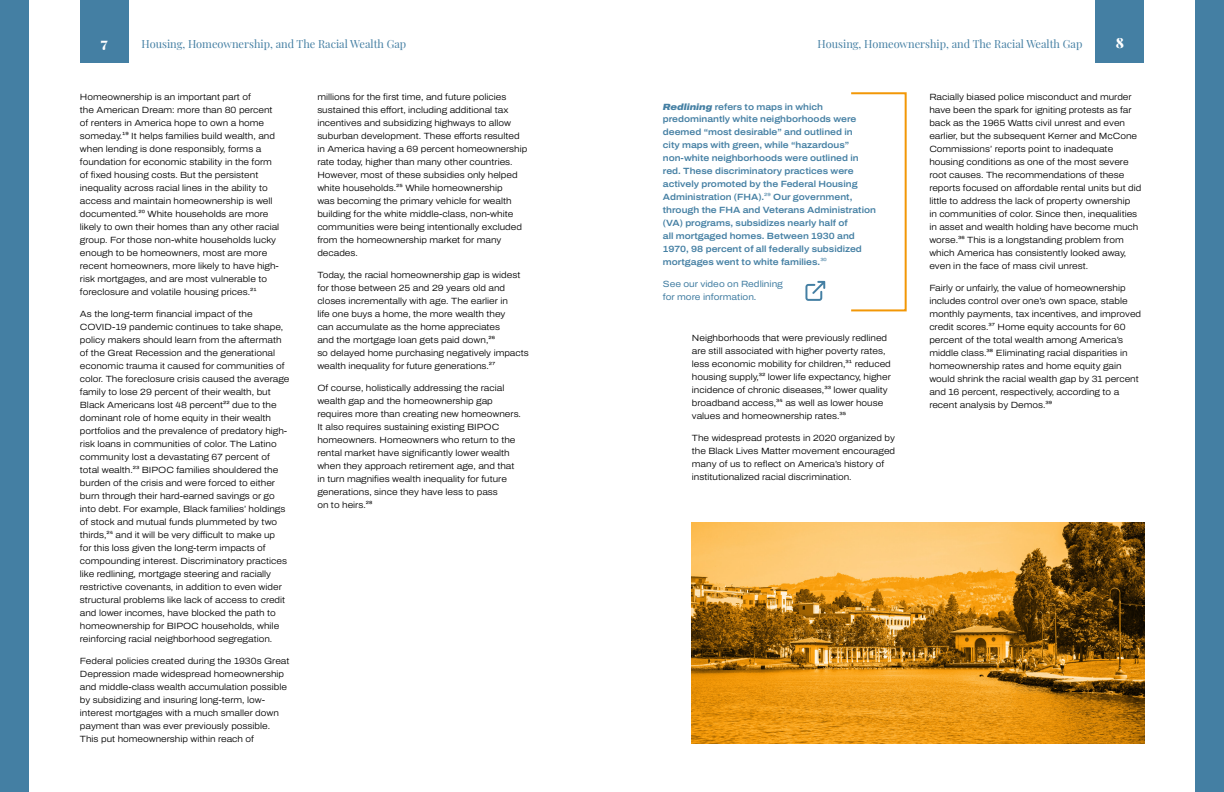
<style>
.page{position:relative;width:1224px;height:792px;background:#fff}
.page>*{position:absolute;margin:0;border:0;box-sizing:border-box;transform-origin:0 0}
.t1{font:900 14px "Playfair Display";color:#fff}
.t2{font:11px "Playfair Display";color:#447fa3}
.t3{font:300 9px/13px "Archivo Semi Expanded";color:#000}
.t4{font:600 9px/13px "Archivo Semi Expanded";color:#447fa3}
.t5{font:9px/13px "Archivo Semi Expanded";color:#447fa3}
.s1{font-weight:900;font-style:italic}
.s2{font-weight:300}
</style>
<div class="page">
<div style="left:80px;top:0;width:48px;height:63px;background:#447fa3"></div>
<div style="left:1096px;top:0;width:48px;height:63px;background:#447fa3"></div>
<div style="left:0;top:0;width:29px;height:792px;background:#447fa3"></div>
<div style="left:1195px;top:0;width:29px;height:792px;background:#447fa3"></div>
<div style="left:850px;top:92px;width:57px;height:219px;border:2px solid #f29706"></div>
<svg style="left:805px;top:281px;width:20px;height:20px"></svg>
<img style="left:692px;top:523px;width:452px;height:221px">
<h1 class="t1" style="left:101px;top:32px;width:8px">7</h1>
<p class="t2" style="left:142px;top:35px;width:266px">Housing, Homeownership, and The Racial Wealth Gap</p>
<p class="t2" style="left:818px;top:35px;width:266px">Housing, Homeownership, and The Racial Wealth Gap</p>
<h1 class="t1" style="left:1116px;top:32px;width:10px">8</h1>
<p class="t3" style="left:80px;top:91px;width:201px">Homeownership is an important part of<br>the American Dream: more than 80 percent of renters in America hope to own a home someday.¹⁹ It helps families build wealth, and when lending is done responsibly, forms a foundation for economic stability in the form of fixed housing costs. But the persistent inequality across racial lines in the ability to access and maintain homeownership is well documented.²⁰ White households are more likely to own their homes than any other racial group. For those non-white households lucky enough to be homeowners, most are more recent homeowners, more likely to have high&shy;risk mortgages, and are most vulnerable to foreclosure and volatile housing prices.²¹</p>
<p class="t3" style="left:80px;top:308px;width:211px">As the long-term financial impact of the COVID-19 pandemic continues to take shape, policy makers should learn from the aftermath of the Great Recession and the generational economic trauma it caused for communities of color. The foreclosure crisis caused the average family to lose 29 percent of their wealth, but Black Americans lost 48 percent²² due to the dominant role of home equity in their wealth portfolios and the prevalence of predatory high&shy;risk loans in communities of color. The Latino community lost a devastating 67 percent of total wealth.²³ BIPOC families shouldered the burden of the crisis and were forced to either burn through their hard-earned savings or go into debt. For example, Black families’ holdings of stock and mutual funds plummeted by two thirds,²⁴ and it will be very difficult to make up<br>for this loss given the long-term impacts of compounding interest. Discriminatory practices like redlining, mortgage steering and racially restrictive covenants, in addition to even wider structural problems like lack of access to credit and lower incomes, have blocked the path to homeownership for BIPOC households, while reinforcing racial neighborhood segregation.</p>
<p class="t3" style="left:80px;top:654px;width:211px">Federal policies created during the 1930s Great Depression made widespread homeownership and middle-class wealth accumulation possible by subsidizing and insuring long-term, low&shy;interest mortgages with a much smaller down payment than was ever previously possible.<br>This put homeownership within reach of</p>
<p class="t3" style="left:317px;top:90px;width:211px">millions for the first time, and future policies sustained this effort, including additional tax incentives and subsidizing highways to allow suburban development. These efforts resulted in America having a 69 percent homeownership rate today, higher than many other countries.<br>However, most of these subsidies only helped white households.²⁵ While homeownership<br>was becoming the primary vehicle for wealth building for the white middle-class, non-white communities were being intentionally excluded from the homeownership market for many decades.</p>
<p class="t3" style="left:317px;top:268px;width:213px">Today, the racial homeownership gap is widest for those between 25 and 29 years old and closes incrementally with age. The earlier in<br>life one buys a home, the more wealth they<br>can accumulate as the home appreciates<br>and the mortgage loan gets paid down,²⁶<br>so delayed home purchasing negatively impacts wealth inequality for future generations.²⁷</p>
<p class="t3" style="left:317px;top:381px;width:205px">Of course, holistically addressing the racial wealth gap and the homeownership gap requires more than creating new homeowners.<br>It also requires sustaining existing BIPOC homeowners. Homeowners who return to the rental market have significantly lower wealth when they approach retirement age, and that in turn magnifies wealth inequality for future generations, since they have less to pass<br>on to heirs.²⁸</p>
<p class="t4" style="left:663px;top:100px;width:215px"><span class="s1">Redlining</span> refers to maps in which predominantly white neighborhoods were deemed “most desirable” and outlined in<br>city maps with green, while “hazardous” non-white neighborhoods were outlined in red. These discriminatory practices were actively promoted by the Federal Housing Administration (FHA).<span class="s2">²⁹</span> Our government, through the FHA and Veterans Administration (VA) programs, subsidizes nearly half of<br>all mortgaged homes. Between 1930 and 1970, 98 percent of all federally subsidized mortgages went to white families.<span class="s2">³⁰</span></p>
<p class="t5" style="left:663px;top:278px;width:122px">See our video on Redlining for more information.</p>
<p class="t3" style="left:692px;top:331px;width:200px">Neighborhoods that were previously redlined are still associated with higher poverty rates, less economic mobility for children,³¹ reduced housing supply,³² lower life expectancy, higher incidence of chronic diseases,³³ lower quality broadband access,³⁴ as well as lower house values and homeownership rates.³⁵</p>
<p class="t3" style="left:692px;top:431px;width:205px">The widespread protests in 2020 organized by the Black Lives Matter movement encouraged many of us to reflect on America’s history of institutionalized racial discrimination.</p>
<p class="t3" style="left:929px;top:90px;width:214px">Racially biased police misconduct and murder have been the spark for igniting protests as far back as the 1965 Watts civil unrest and even earlier, but the subsequent Kerner and McCone Commissions’ reports point to inadequate housing conditions as one of the most severe root causes. The recommendations of these reports focused on affordable rental units but did little to address the lack of property ownership<br>in communities of color. Since then, inequalities in asset and wealth holding have become much worse.³⁶ This is a longstanding problem from which America has consistently looked away, even in the face of mass civil unrest.</p>
<p class="t3" style="left:929px;top:281px;width:213px">Fairly or unfairly, the value of homeownership includes control over one’s own space, stable monthly payments, tax incentives, and improved credit scores.³⁷ Home equity accounts for 60 percent of the total wealth among America’s middle class.³⁸ Eliminating racial disparities in homeownership rates and home equity gain would shrink the racial wealth gap by 31 percent and 16 percent, respectively, according to a recent analysis by Demos.³⁹</p>
</div>
